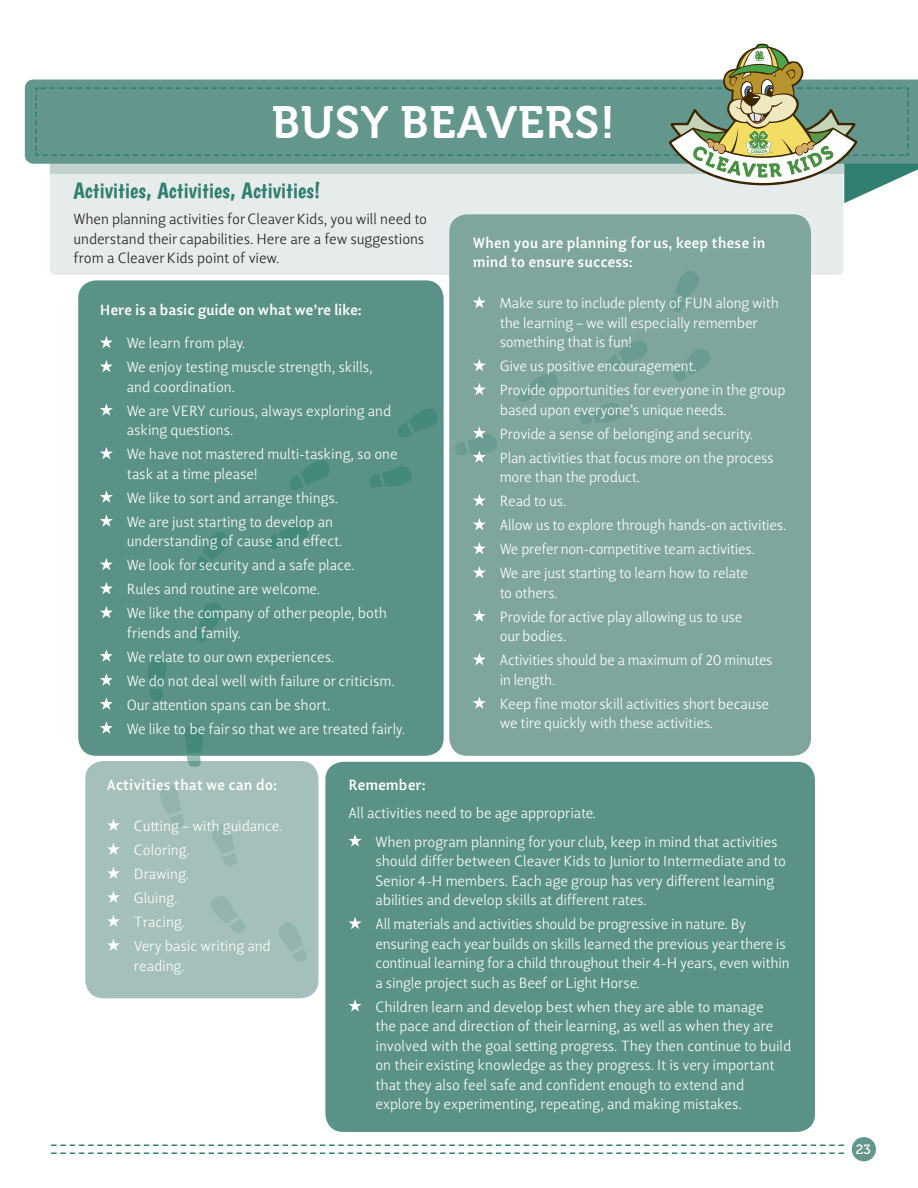
<style>
.page{position:relative;width:918px;height:1188px;background:#fff}
.page>*{position:absolute;margin:0;border:0;box-sizing:border-box;transform-origin:0 0}
.t1{font:45px "Museo 700";letter-spacing:.02em;color:#fff}
.t2{font:22.5px "Boogaloo";color:#307f72}
.t3{font:300 15px/24px "Lisboa LF";letter-spacing:-.01em;color:#fff}
.t4{font:300 15px/19.5px "Lisboa LF";color:#231f20}
.t5{font:700 15px/19.5px "Lisboa LF";letter-spacing:-.005em;color:#fff}
.t6{font:13.5px "Museo 500";color:#fff}
</style>
<div class="page">
<div style="left:50px;top:156px;width:793px;height:119px;background:#e6eceb;border-radius:5px"></div>
<svg style="left:35px;top:44px;width:883px;height:159px"></svg>
<div style="left:85px;top:761px;width:233px;height:237px;background:#a5bfba;border-radius:18px"></div>
<div style="left:78px;top:280px;width:366px;height:476px;background:#5b9287;border-radius:18px"></div>
<div style="left:449px;top:214px;width:362px;height:542px;background:#7fa69e;border-radius:18px"></div>
<svg style="left:279px;top:922px;width:28px;height:40px"></svg>
<svg style="left:212px;top:825px;width:25px;height:41px"></svg>
<svg style="left:182px;top:724px;width:22px;height:43px"></svg>
<svg style="left:195px;top:602px;width:27px;height:41px"></svg>
<svg style="left:268px;top:522px;width:41px;height:27px"></svg>
<svg style="left:370px;top:466px;width:42px;height:22px"></svg>
<svg style="left:580px;top:402px;width:42px;height:22px"></svg>
<svg style="left:673px;top:348px;width:37px;height:34px"></svg>
<svg style="left:211px;top:896px;width:34px;height:37px"></svg>
<svg style="left:160px;top:785px;width:24px;height:42px"></svg>
<svg style="left:148px;top:657px;width:19px;height:44px"></svg>
<svg style="left:196px;top:532px;width:33px;height:39px"></svg>
<svg style="left:290px;top:461px;width:39px;height:29px"></svg>
<svg style="left:398px;top:408px;width:40px;height:30px"></svg>
<svg style="left:518px;top:373px;width:40px;height:29px"></svg>
<svg style="left:608px;top:340px;width:39px;height:30px"></svg>
<svg style="left:671px;top:270px;width:28px;height:42px"></svg>
<svg style="left:100px;top:336px;width:13px;height:12px"></svg>
<svg style="left:100px;top:360px;width:13px;height:12px"></svg>
<svg style="left:100px;top:403px;width:13px;height:13px"></svg>
<svg style="left:100px;top:447px;width:13px;height:12px"></svg>
<svg style="left:100px;top:490px;width:13px;height:13px"></svg>
<svg style="left:100px;top:514px;width:13px;height:13px"></svg>
<svg style="left:100px;top:558px;width:13px;height:12px"></svg>
<svg style="left:100px;top:582px;width:13px;height:12px"></svg>
<svg style="left:100px;top:606px;width:13px;height:12px"></svg>
<svg style="left:100px;top:649px;width:13px;height:13px"></svg>
<svg style="left:100px;top:673px;width:13px;height:13px"></svg>
<svg style="left:100px;top:697px;width:13px;height:13px"></svg>
<svg style="left:100px;top:721px;width:13px;height:13px"></svg>
<svg style="left:107px;top:819px;width:13px;height:12px"></svg>
<svg style="left:107px;top:843px;width:13px;height:12px"></svg>
<svg style="left:107px;top:867px;width:13px;height:12px"></svg>
<svg style="left:107px;top:891px;width:13px;height:12px"></svg>
<svg style="left:107px;top:915px;width:13px;height:12px"></svg>
<svg style="left:107px;top:939px;width:13px;height:12px"></svg>
<svg style="left:473px;top:296px;width:13px;height:12px"></svg>
<svg style="left:473px;top:359px;width:13px;height:12px"></svg>
<svg style="left:473px;top:383px;width:13px;height:12px"></svg>
<svg style="left:455px;top:426px;width:42px;height:37px"></svg>
<svg style="left:473px;top:494px;width:13px;height:12px"></svg>
<svg style="left:473px;top:518px;width:13px;height:12px"></svg>
<svg style="left:473px;top:542px;width:13px;height:12px"></svg>
<svg style="left:473px;top:566px;width:13px;height:12px"></svg>
<svg style="left:473px;top:609px;width:13px;height:13px"></svg>
<svg style="left:473px;top:653px;width:13px;height:12px"></svg>
<svg style="left:473px;top:696px;width:13px;height:13px"></svg>
<div style="left:325px;top:762px;width:490px;height:370px;background:#5b9287;border-radius:18px"></div>
<svg style="left:348px;top:834px;width:14px;height:13px"></svg>
<svg style="left:348px;top:917px;width:14px;height:12px"></svg>
<svg style="left:348px;top:999px;width:14px;height:13px"></svg>
<svg style="left:51px;top:1152px;width:793px;height:2px"></svg>
<svg style="left:51px;top:1145px;width:793px;height:1px"></svg>
<div style="left:852px;top:1137px;width:24px;height:24px;background:#63968c;border-radius:50%"></div>
<h1 class="t1" style="left:272px;top:97px;width:345px">BUSY BEAVERS!</h1>
<h2 class="t2" style="left:73px;top:177px;width:249px">Activities, Activities, Activities!</h2>
<p class="t4" style="left:73px;top:209px;width:355px">When planning activities for Cleaver Kids, you will need to understand their capabilities. Here are a few suggestions from a Cleaver Kids point of view.</p>
<p class="t5" style="left:100px;top:300px;width:264px">Here is a basic guide on what we’re like:</p>
<p class="t3" style="left:127px;top:331px;width:247px">We learn from play.<br>We enjoy testing muscle strength, skills,</p>
<p class="t3" style="left:127px;top:375px;width:266px">and coordination.<br>We are VERY curious, always exploring and</p>
<p class="t3" style="left:127px;top:418px;width:272px">asking questions.<br>We have not mastered multi-tasking, so one</p>
<p class="t3" style="left:127px;top:462px;width:213px">task at a time please!<br>We like to sort and arrange things.<br>We are just starting to develop an</p>
<p class="t3" style="left:127px;top:529px;width:262px">understanding of cause and effect.<br>We look for security and a safe place.<br>Rules and routine are welcome.<br>We like the company of other people, both</p>
<p class="t3" style="left:127px;top:621px;width:280px">friends and family.<br>We relate to our own experiences.<br>We do not deal well with failure or criticism.<br>Our attention spans can be short.<br>We like to be fair so that we are treated fairly.</p>
<p class="t5" style="left:473px;top:233px;width:294px">When you are planning for us, keep these in mind to ensure success:</p>
<p class="t3" style="left:500px;top:293px;width:281px;line-height:19.5px">Make sure to include plenty of FUN along with the learning – we will especially remember something that is fun!</p>
<p class="t3" style="left:500px;top:354px;width:287px">Give us positive encouragement.<br>Provide opportunities for everyone in the group</p>
<p class="t3" style="left:500px;top:398px;width:275px">based upon everyone’s unique needs.<br>Provide a sense of belonging and security.<br>Plan activities that focus more on the process</p>
<p class="t3" style="left:500px;top:465px;width:288px">more than the product.<br>Read to us.<br>Allow us to explore through hands-on activities.<br>We prefer non-competitive team activities.<br>We are just starting to learn how to relate</p>
<p class="t3" style="left:500px;top:581px;width:244px">to others.<br>Provide for active play allowing us to use</p>
<p class="t3" style="left:500px;top:624px;width:274px">our bodies.<br>Activities should be a maximum of 20 minutes</p>
<p class="t3" style="left:500px;top:668px;width:271px">in length.<br>Keep fine motor skill activities short because</p>
<p class="t3" style="left:500px;top:711px;width:215px">we tire quickly with these activities.</p>
<p class="t5" style="left:107px;top:775px;width:172px">Activities that we can do:</p>
<p class="t3" style="left:134px;top:814px;width:150px">Cutting – with guidance.<br>Coloring.<br>Drawing.<br>Gluing.<br>Tracing.<br>Very basic writing and</p>
<p class="t3" style="left:134px;top:953px;width:52px">reading.</p>
<p class="t5" style="left:348px;top:775px;width:79px">Remember:</p>
<p class="t3" style="left:375px;top:799px;width:404px;line-height:28.5px;text-indent:-27px">All activities need to be age appropriate.<br>When program planning for your club, keep in mind that activities</p>
<p class="t3" style="left:375px;top:851px;width:412px;line-height:19.5px">should differ between Cleaver Kids to Junior to Intermediate and to<br>Senior 4-H members. Each age group has very different learning abilities and develop skills at different rates.</p>
<p class="t3" style="left:375px;top:914px;width:416px;line-height:19.5px">All materials and activities should be progressive in nature. By ensuring each year builds on skills learned the previous year there is continual learning for a child throughout their 4-H years, even within a single project such as Beef or Light Horse.</p>
<p class="t3" style="left:375px;top:997px;width:417px;line-height:19.5px">Children learn and develop best when they are able to manage<br>the pace and direction of their learning, as well as when they are involved with the goal setting progress. They then continue to build on their existing knowledge as they progress. It is very important that they also feel safe and confident enough to extend and explore by experimenting, repeating, and making mistakes.</p>
<p class="t6" style="left:856px;top:1142px;width:17px">23</p>
</div>
